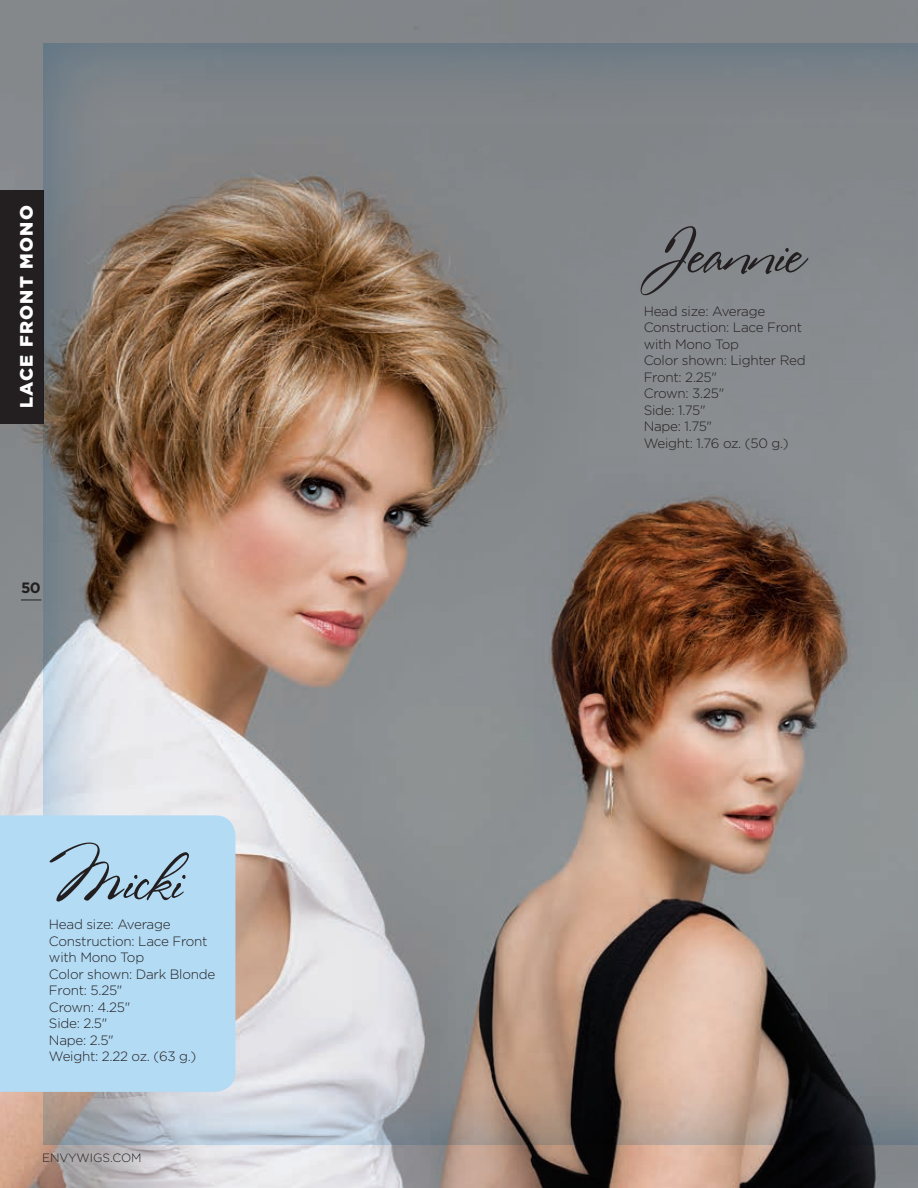
<style>
.page{position:relative;width:918px;height:1188px;background:#fff}
.page>*{position:absolute;margin:0;border:0;box-sizing:border-box;transform-origin:0 0}
.t1{font:60px "Stephanie Marie JF";color:#231f20}
.t2{font:900 18px "Gotham";letter-spacing:.07em;color:#fff}
.t3{font:700 15px "Gotham";color:#231f20}
.t4{font:300 13.5px/16.5px "Gotham";letter-spacing:-.02em;color:#231f20}
.t5{font:300 12px "Gotham";color:#231f20}
</style>
<div class="page">
<img style="left:0;top:0;width:918px;height:1188px">
<div style="left:0;top:190px;width:43px;height:233px;background:#231f20"></div>
<img style="left:31px;top:36px;width:887px;height:1110px">
<svg style="left:21px;top:600px;width:20px;height:1px"></svg>
<div style="left:0;top:815px;width:235px;height:277px;background:#b3dbf4"></div>
<h2 class="t2" style="left:16px;top:408px;width:204px;rotate:-90deg">LACE FRONT MONO</h2>
<p class="t3" style="left:21px;top:578px;width:21px">50</p>
<h1 class="t1" style="left:49px;top:843px;width:134px">Micki</h1>
<p class="t4" style="left:49px;top:916px;width:168px">Head size: Average<br>Construction: Lace Front with Mono Top<br>Color shown: Dark Blonde<br>Front: 5.25"<br>Crown: 4.25"<br>Side: 2.5"<br>Nape: 2.5"<br>Weight: 2.22 oz. (63 g.)</p>
<p class="t5" style="left:42px;top:1151px;width:101px">ENVYWIGS.COM</p>
<h1 class="t1" style="left:644px;top:217px;width:159px">Jeannie</h1>
<p class="t4" style="left:644px;top:303px;width:164px">Head size: Average<br>Construction: Lace Front with Mono Top<br>Color shown: Lighter Red<br>Front: 2.25"<br>Crown: 3.25"<br>Side: 1.75"<br>Nape: 1.75"<br>Weight: 1.76 oz. (50 g.)</p>
</div>
